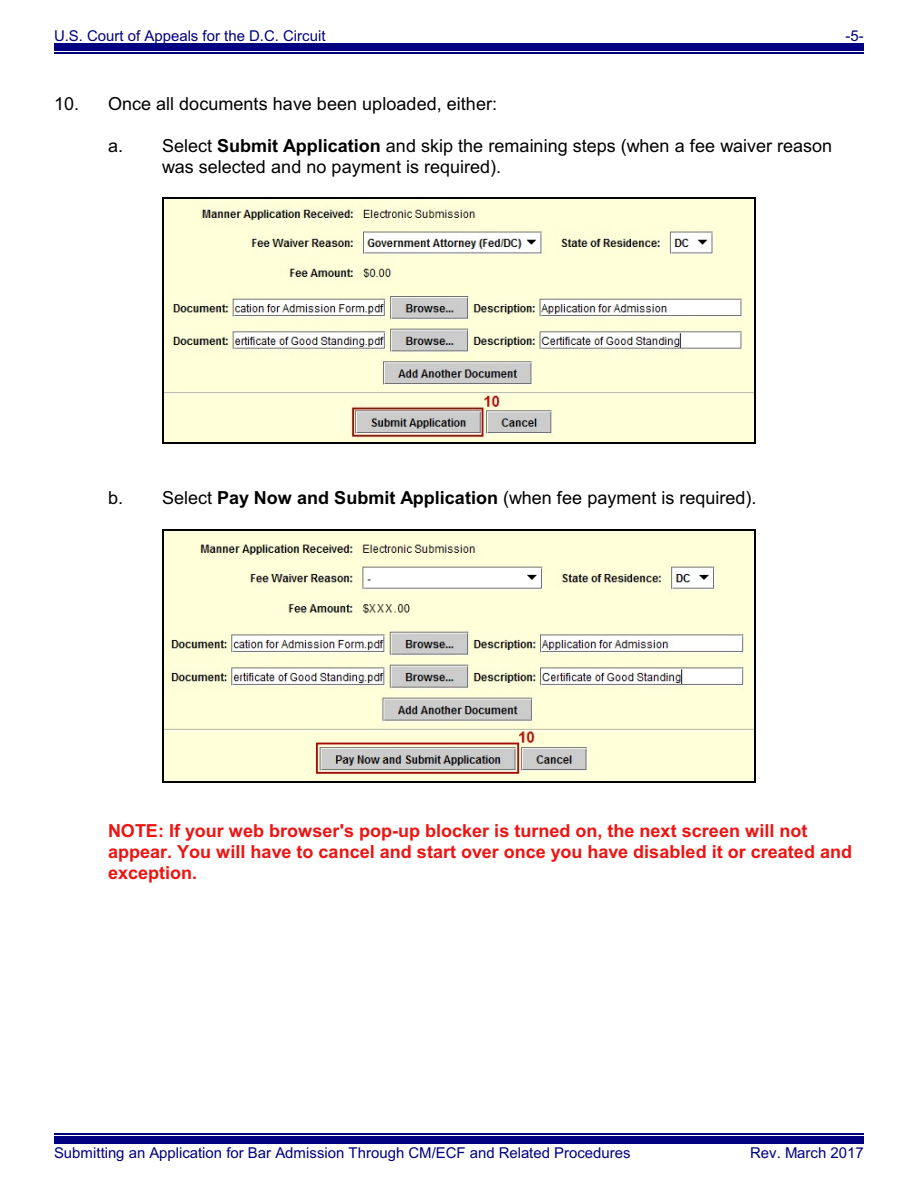
<style>
.page{position:relative;width:918px;height:1188px;background:#fff}
.page>*{position:absolute;margin:0;border:0;box-sizing:border-box;transform-origin:0 0}
.t1{font:18px/20.7px "Arial";color:#000}
.t2{font:700 18px/21.3px "Arial";color:#ed1412}
.t3{font:15px "Arial";color:#000080}
.s1{font-weight:700}
</style>
<div class="page">
<div style="left:54px;top:44px;width:810px;height:7px;background:#000080"></div>
<hr style="left:54px;top:53px;width:810px;height:1px;background:#000080">
<img style="left:163px;top:199px;width:592px;height:244px">
<hr style="left:162px;top:197px;width:1px;height:247px;background:#000">
<hr style="left:755px;top:197px;width:1px;height:247px;background:#000">
<hr style="left:162px;top:197px;width:594px;height:2px;background:#000">
<hr style="left:162px;top:443px;width:594px;height:1px;background:#000">
<img style="left:163px;top:531px;width:592px;height:250px">
<hr style="left:162px;top:530px;width:1px;height:252px;background:#000">
<hr style="left:755px;top:530px;width:1px;height:252px;background:#000">
<hr style="left:162px;top:530px;width:594px;height:1px;background:#000">
<hr style="left:162px;top:781px;width:594px;height:1px;background:#000">
<hr style="left:54px;top:1134px;width:810px;height:1px;background:#000080">
<div style="left:54px;top:1137px;width:810px;height:7px;background:#000080"></div>
<p class="t3" style="left:54px;top:30px;width:273px">U.S. Court of Appeals for the D.C. Circuit</p>
<p class="t3" style="left:846px;top:30px;width:20px">-5-</p>
<p class="t1" style="left:54px;top:95px;width:445px">10. Once all documents have been uploaded, either:</p>
<p class="t1" style="left:162px;top:137px;width:672px;text-indent:-54px">a. Select <span class="s1">Submit Application</span> and skip the remaining steps (when a fee waiver reason was selected and no payment is required).</p>
<p class="t1" style="left:108px;top:489px;width:650px">b. Select <span class="s1">Pay Now and Submit Application</span> (when fee payment is required).</p>
<p class="t2" style="left:108px;top:821px;width:746px">NOTE: If your web browser's pop-up blocker is turned on, the next screen will not appear. You will have to cancel and start over once you have disabled it or created and exception.</p>
<p class="t3" style="left:54px;top:1147px;width:578px">Submitting an Application for Bar Admission Through CM/ECF and Related Procedures</p>
<p class="t3" style="left:750px;top:1147px;width:115px">Rev. March 2017</p>
</div>
